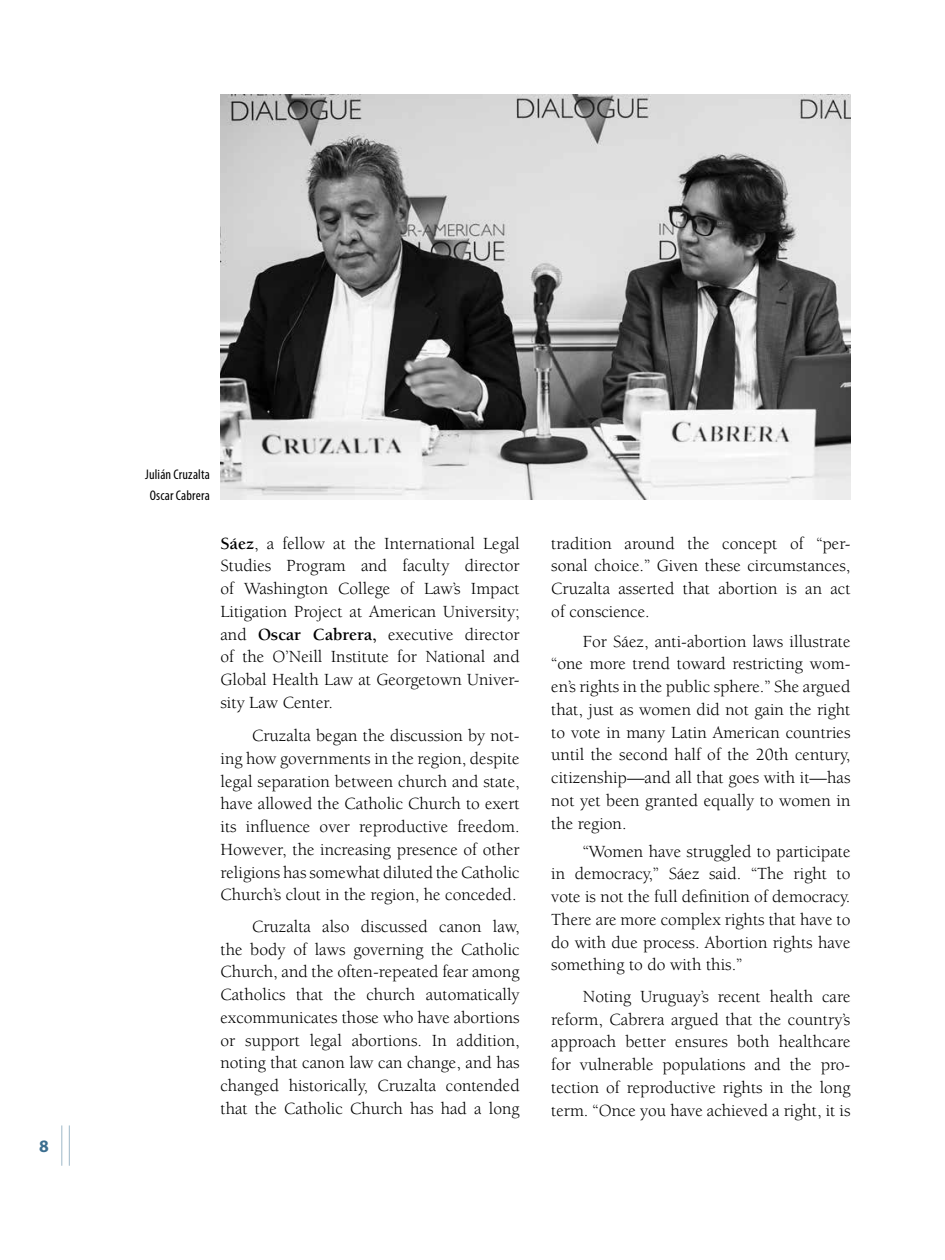
<style>
.page{position:relative;width:945px;height:1260px;background:#fff}
.page>*{position:absolute;margin:0;border:0;box-sizing:border-box;transform-origin:0 0}
.t1{font:17.5px/22.8px "Berkeley";color:#000;text-align:justify}
.t2{font:700 17.5px "Myriad Pro";color:#3b6e8f}
.t3{font:condensed 14px/21px "Myriad Pro";letter-spacing:.01em;color:#000;text-align:center}
.s1{font-weight:700}
</style>
<div class="page">
<hr style="left:61px;top:1125px;width:1px;height:41px;background:#b0c5d2">
<hr style="left:69px;top:1125px;width:1px;height:41px;background:#b0c5d2">
<img style="left:220px;top:94px;width:630px;height:406px">
<p class="t2" style="left:39px;top:1135px;width:11px">8</p>
<p class="t3" style="left:145px;top:464px;width:66px">Julián Cruzalta<br>Oscar Cabrera</p>
<p class="t1" style="left:221px;top:532px;width:301px"><span class="s1">Sáez</span>, a fellow at the International Legal Studies Program and faculty director of Washington College of Law’s Impact Litigation Project at American University; and <span class="s1">Oscar Cabrera,</span> executive director of the O’Neill Institute for National and Global Health Law at Georgetown Univer&shy;sity Law Center.</p>
<p class="t1" style="left:221px;top:725px;width:301px;text-indent:32px">Cruzalta began the discussion by not&shy;ing how governments in the region, despite legal separation between church and state, have allowed the Catholic Church to exert its influence over reproductive freedom.<br>However, the increasing presence of other religions has somewhat diluted the Catholic Church’s clout in the region, he conceded.</p>
<p class="t1" style="left:221px;top:915px;width:301px;text-indent:32px">Cruzalta also discussed canon law, the body of laws governing the Catholic Church, and the often-repeated fear among Catholics that the church automatically excommunicates those who have abortions or support legal abortions. In addition, noting that canon law can change, and has changed historically, Cruzalta contended that the Catholic Church has had a long</p>
<p class="t1" style="left:551px;top:532px;width:301px">tradition around the concept of “per&shy;sonal choice.” Given these circumstances, Cruzalta asserted that abortion is an act of conscience.</p>
<p class="t1" style="left:551px;top:630px;width:301px;text-indent:32px">For Sáez, anti-abortion laws illustrate “one more trend toward restricting wom&shy;en’s rights in the public sphere.” She argued that, just as women did not gain the right to vote in many Latin American countries until the second half of the 20th century, citizenship—and all that goes with it—has not yet been granted equally to women in the region.</p>
<p class="t1" style="left:551px;top:840px;width:301px;text-indent:32px">“Women have struggled to participate in democracy,” Sáez said. “The right to vote is not the full definition of democracy.<br>There are more complex rights that have to do with due process. Abortion rights have something to do with this.”</p>
<p class="t1" style="left:551px;top:985px;width:301px;text-indent:32px">Noting Uruguay’s recent health care reform, Cabrera argued that the country’s approach better ensures both healthcare for vulnerable populations and the pro&shy;tection of reproductive rights in the long term. “Once you have achieved a right, it is</p>
</div>
